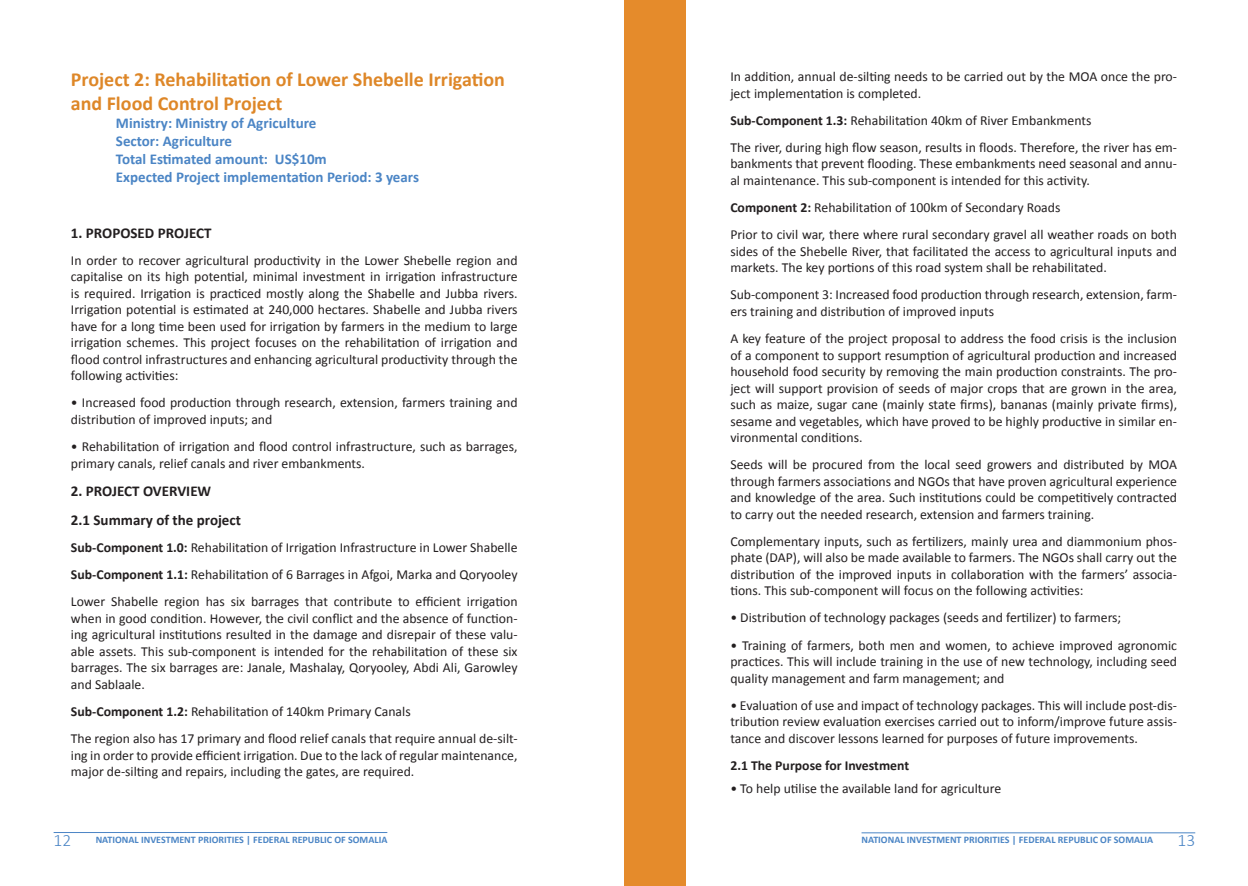
<style>
.page{position:relative;width:1248px;height:886px;background:#fff}
.page>*{position:absolute;margin:0;border:0;box-sizing:border-box;transform-origin:0 0}
.t1{font:700 20px/24px "Calibri";color:#de8728}
.t2{font:300 17.5px "Calibri";color:#4b85c5}
.t3{font:700 15px "Calibri";color:#4b85c5}
.t4{font:700 15px "Calibri";color:#231f20}
.t5{font:13.75px/16.5px "Calibri";color:#231f20;text-align:justify}
.t6{font:700 13.75px "Calibri";color:#231f20}
.t7{font:700 10px "Calibri";color:#4b85c5}
.s1{font-weight:700}
</style>
<div class="page">
<hr style="left:861px;top:832px;width:334px;height:1px;background:#4b85c5">
<hr style="left:54px;top:832px;width:333px;height:1px;background:#4b85c5">
<div style="left:624px;top:0;width:62px;height:886px;background:#e58b2b"></div>
<p class="t1" style="left:71px;top:67px;width:435px">Project 2: Rehabilitation of Lower Shebelle Irrigation and Flood Control Project</p>
<p class="t3" style="left:116px;top:112px;width:202px">Ministry: Ministry of Agriculture</p>
<p class="t3" style="left:116px;top:130px;width:118px">Sector: Agriculture</p>
<p class="t3" style="left:116px;top:148px;width:212px">Total Estimated amount: US$10m</p>
<p class="t3" style="left:116px;top:166px;width:304px">Expected Project implementation Period: 3 years</p>
<p class="t4" style="left:71px;top:222px;width:142px">1. PROPOSED PROJECT</p>
<p class="t5" style="left:71px;top:252px;width:448px">In order to recover agricultural productivity in the Lower Shebelle region and capitalise on its high potential, minimal investment in irrigation infrastructure is required. Irrigation is practiced mostly along the Shabelle and Jubba rivers.<br>Irrigation potential is estimated at 240,000 hectares. Shabelle and Jubba rivers have for a long time been used for irrigation by farmers in the medium to large irrigation schemes. This project focuses on the rehabilitation of irrigation and flood control infrastructures and enhancing agricultural productivity through the following activities:</p>
<p class="t5" style="left:71px;top:394px;width:448px">• Increased food production through research, extension, farmers training and distribution of improved inputs; and</p>
<p class="t5" style="left:71px;top:438px;width:448px">• Rehabilitation of irrigation and flood control infrastructure, such as barrages, primary canals, relief canals and river embankments.</p>
<p class="t4" style="left:71px;top:481px;width:142px">2. PROJECT OVERVIEW</p>
<p class="t4" style="left:71px;top:509px;width:171px">2.1 Summary of the project</p>
<p class="t5" style="left:71px;top:539px;width:448px"><span class="s1">Sub-Component 1.0:</span> Rehabilitation of Irrigation Infrastructure in Lower Shabelle</p>
<p class="t5" style="left:71px;top:566px;width:448px"><span class="s1">Sub-Component 1.1:</span> Rehabilitation of 6 Barrages in Afgoi, Marka and Qoryooley</p>
<p class="t5" style="left:71px;top:593px;width:448px">Lower Shabelle region has six barrages that contribute to efficient irrigation when in good condition. However, the civil conflict and the absence of function&shy;ing agricultural institutions resulted in the damage and disrepair of these valu&shy;able assets. This sub-component is intended for the rehabilitation of these six barrages. The six barrages are: Janale, Mashalay, Qoryooley, Abdi Ali, Garowley and Sablaale.</p>
<p class="t5" style="left:71px;top:703px;width:341px"><span class="s1">Sub-Component 1.2:</span> Rehabilitation of 140km Primary Canals</p>
<p class="t5" style="left:71px;top:730px;width:448px">The region also has 17 primary and flood relief canals that require annual de-silt&shy;ing in order to provide efficient irrigation. Due to the lack of regular maintenance, major de-silting and repairs, including the gates, are required.</p>
<p class="t5" style="left:730px;top:68px;width:448px">In addition, annual de-silting needs to be carried out by the MOA once the pro&shy;ject implementation is completed.</p>
<p class="t5" style="left:730px;top:112px;width:362px"><span class="s1">Sub-Component 1.3:</span> Rehabilitation 40km of River Embankments</p>
<p class="t5" style="left:730px;top:139px;width:448px">The river, during high flow season, results in floods. Therefore, the river has em&shy;bankments that prevent flooding. These embankments need seasonal and annu&shy;al maintenance. This sub-component is intended for this activity.</p>
<p class="t5" style="left:730px;top:199px;width:331px"><span class="s1">Component 2:</span> Rehabilitation of 100km of Secondary Roads</p>
<p class="t5" style="left:730px;top:226px;width:448px">Prior to civil war, there where rural secondary gravel all weather roads on both sides of the Shebelle River, that facilitated the access to agricultural inputs and markets. The key portions of this road system shall be rehabilitated.</p>
<p class="t5" style="left:730px;top:286px;width:448px">Sub-component 3: Increased food production through research, extension, farm&shy;ers training and distribution of improved inputs</p>
<p class="t5" style="left:730px;top:330px;width:448px">A key feature of the project proposal to address the food crisis is the inclusion of a component to support resumption of agricultural production and increased household food security by removing the main production constraints. The pro&shy;ject will support provision of seeds of major crops that are grown in the area, such as maize, sugar cane (mainly state firms), bananas (mainly private firms), sesame and vegetables, which have proved to be highly productive in similar en&shy;vironmental conditions.</p>
<p class="t5" style="left:730px;top:456px;width:448px">Seeds will be procured from the local seed growers and distributed by MOA through farmers associations and NGOs that have proven agricultural experience and knowledge of the area. Such institutions could be competitively contracted to carry out the needed research, extension and farmers training.</p>
<p class="t5" style="left:730px;top:533px;width:448px">Complementary inputs, such as fertilizers, mainly urea and diammonium phos&shy;phate (DAP), will also be made available to farmers. The NGOs shall carry out the distribution of the improved inputs in collaboration with the farmers’ associa&shy;tions. This sub-component will focus on the following activities:</p>
<p class="t5" style="left:730px;top:609px;width:392px">• Distribution of technology packages (seeds and fertilizer) to farmers;</p>
<p class="t5" style="left:730px;top:636px;width:448px">• Training of farmers, both men and women, to achieve improved agronomic practices. This will include training in the use of new technology, including seed quality management and farm management; and</p>
<p class="t5" style="left:730px;top:696px;width:448px">• Evaluation of use and impact of technology packages. This will include post-dis&shy;tribution review evaluation exercises carried out to inform/improve future assis&shy;tance and discover lessons learned for purposes of future improvements.</p>
<p class="t6" style="left:730px;top:755px;width:180px">2.1 The Purpose for Investment</p>
<p class="t5" style="left:730px;top:780px;width:272px">• To help utilise the available land for agriculture</p>
<p class="t2" style="left:54px;top:829px;width:19px">12</p>
<p class="t7" style="left:96px;top:832px;width:293px">NATIONAL INVESTMENT PRIORITIES | FEDERAL REPUBLIC OF SOMALIA</p>
<p class="t7" style="left:861px;top:832px;width:293px">NATIONAL INVESTMENT PRIORITIES | FEDERAL REPUBLIC OF SOMALIA</p>
<p class="t2" style="left:1177px;top:829px;width:19px">13</p>
</div>
